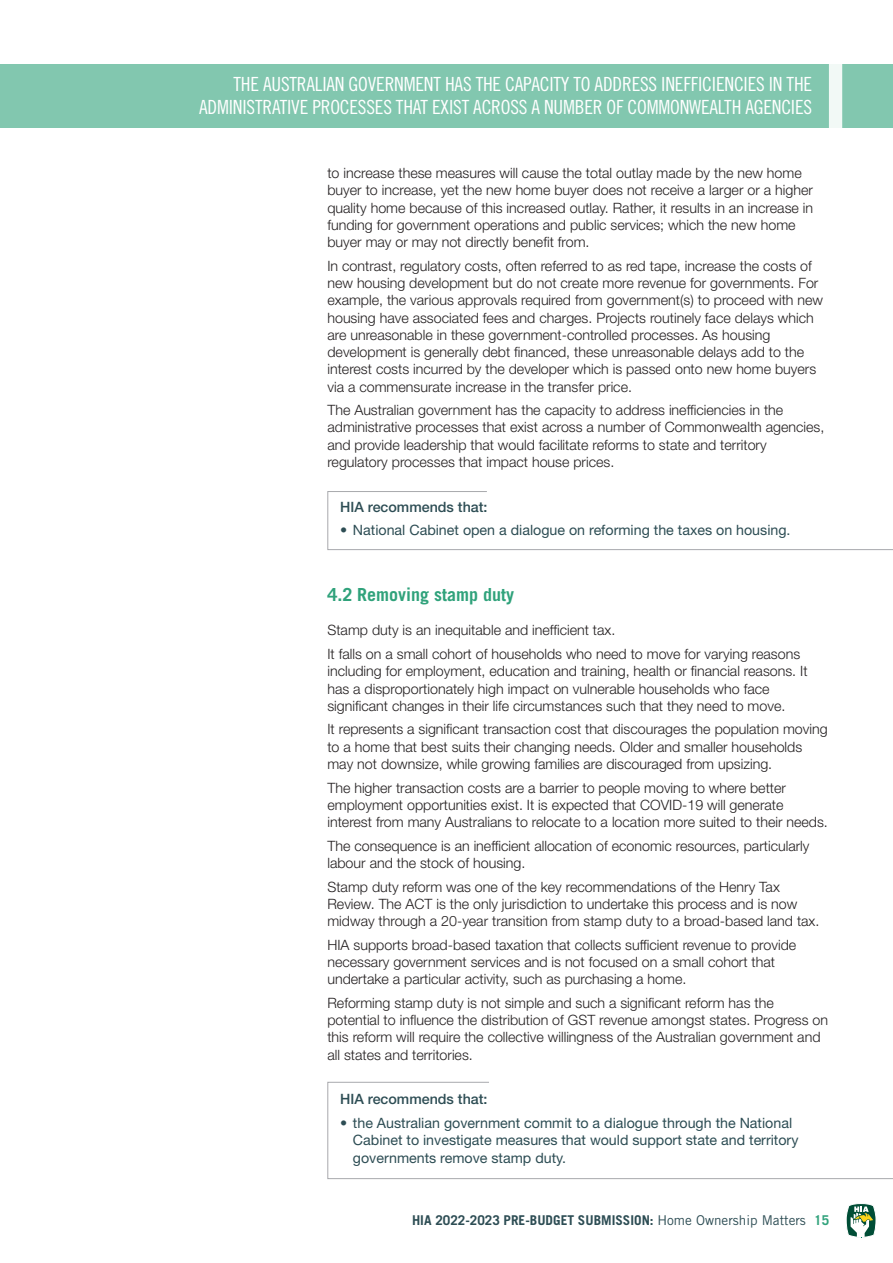
<style>
.page{position:relative;width:893px;height:1263px;background:#fff}
.page>*{position:absolute;margin:0;border:0;box-sizing:border-box;transform-origin:0 0}
.QUOTES{font:19.5px/22.5px "Trade Gothic LT Pro Cn 18";letter-spacing:-.01em;color:#fff;text-align:right}
.SUBHEADS{font:700 18px "Trade Gothic LT Pro";color:#30a27b}
.body_copy{font:300 14.25px/17.2px "Helvetica Neue LT Std";color:#231f20}
.body_bullets{font:14.25px/17.2px "Helvetica Neue LT Std";color:#2d4d54}
.body_bullets-2{font:500 14.25px "Helvetica Neue LT Std";color:#2d4d54}
.t1{font:700 13.5px "Trade Gothic LT Pro";color:#2d4d54}
.s1{font-weight:400}
.s2{color:#30a27b}
</style>
<div class="page">
<svg style="left:846px;top:1203px;width:30px;height:34px"></svg>
<div style="left:0;top:64px;width:893px;height:64px;background:#82c7af"></div>
<svg style="left:574px;top:64px;width:268px;height:487px"></svg>
<hr style="left:0;top:1114px;width:1px;height:64px;background:#30a27b">
<svg style="left:327px;top:491px;width:566px;height:59px"></svg>
<svg style="left:327px;top:1081px;width:566px;height:98px"></svg>
<p class="QUOTES" style="left:199px;top:73px;width:615px">THE AUSTRALIAN GOVERNMENT HAS THE CAPACITY TO ADDRESS INEFFICIENCIES IN THE<br>ADMINISTRATIVE PROCESSES THAT EXIST ACROSS A NUMBER OF COMMONWEALTH AGENCIES</p>
<p class="body_copy" style="left:327px;top:164px;width:487px">to increase these measures will cause the total outlay made by the new home buyer to increase, yet the new home buyer does not receive a larger or a higher quality home because of this increased outlay. Rather, it results in an increase in funding for government operations and public services; which the new home buyer may or may not directly benefit from.</p>
<p class="body_copy" style="left:327px;top:257px;width:497px">In contrast, regulatory costs, often referred to as red tape, increase the costs of new housing development but do not create more revenue for governments. For example, the various approvals required from government(s) to proceed with new housing have associated fees and charges. Projects routinely face delays which are unreasonable in these government-controlled processes. As housing development is generally debt financed, these unreasonable delays add to the interest costs incurred by the developer which is passed onto new home buyers via a commensurate increase in the transfer price.</p>
<p class="body_copy" style="left:327px;top:401px;width:498px">The Australian government has the capacity to address inefficiencies in the administrative processes that exist across a number of Commonwealth agencies, and provide leadership that would facilitate reforms to state and territory regulatory processes that impact house prices.</p>
<p class="body_bullets-2" style="left:340px;top:498px;width:149px">HIA recommends that:</p>
<p class="body_bullets" style="left:340px;top:522px;width:452px">• National Cabinet open a dialogue on reforming the taxes on housing.</p>
<p class="SUBHEADS" style="left:327px;top:584px;width:188px">4.2 Removing stamp duty</p>
<p class="body_copy" style="left:327px;top:621px;width:289px">Stamp duty is an inequitable and inefficient tax.</p>
<p class="body_copy" style="left:327px;top:645px;width:482px">It falls on a small cohort of households who need to move for varying reasons including for employment, education and training, health or financial reasons. It has a disproportionately high impact on vulnerable households who face significant changes in their life circumstances such that they need to move.</p>
<p class="body_copy" style="left:327px;top:720px;width:502px">It represents a significant transaction cost that discourages the population moving to a home that best suits their changing needs. Older and smaller households may not downsize, while growing families are discouraged from upsizing.</p>
<p class="body_copy" style="left:327px;top:778px;width:502px">The higher transaction costs are a barrier to people moving to where better employment opportunities exist. It is expected that COVID-19 will generate interest from many Australians to relocate to a location more suited to their needs.</p>
<p class="body_copy" style="left:327px;top:837px;width:484px">The consequence is an inefficient allocation of economic resources, particularly labour and the stock of housing.</p>
<p class="body_copy" style="left:327px;top:877px;width:493px">Stamp duty reform was one of the key recommendations of the Henry Tax<br>Review. The ACT is the only jurisdiction to undertake this process and is now midway through a 20-year transition from stamp duty to a broad-based land tax.</p>
<p class="body_copy" style="left:327px;top:936px;width:470px">HIA supports broad-based taxation that collects sufficient revenue to provide necessary government services and is not focused on a small cohort that undertake a particular activity, such as purchasing a home.</p>
<p class="body_copy" style="left:327px;top:994px;width:502px">Reforming stamp duty is not simple and such a significant reform has the potential to influence the distribution of GST revenue amongst states. Progress on this reform will require the collective willingness of the Australian government and all states and territories.</p>
<p class="body_bullets-2" style="left:340px;top:1091px;width:149px">HIA recommends that:</p>
<p class="body_bullets" style="left:353px;top:1114px;width:447px;text-indent:-13px">• the Australian government commit to a dialogue through the National<br>Cabinet to investigate measures that would support state and territory governments remove stamp duty.</p>
<p class="t1" style="left:412px;top:1212px;width:419px">HIA 2022-2023 PRE-BUDGET SUBMISSION: <span class="s1">Home Ownership Matters</span> <span class="s2">15</span></p>
</div>
